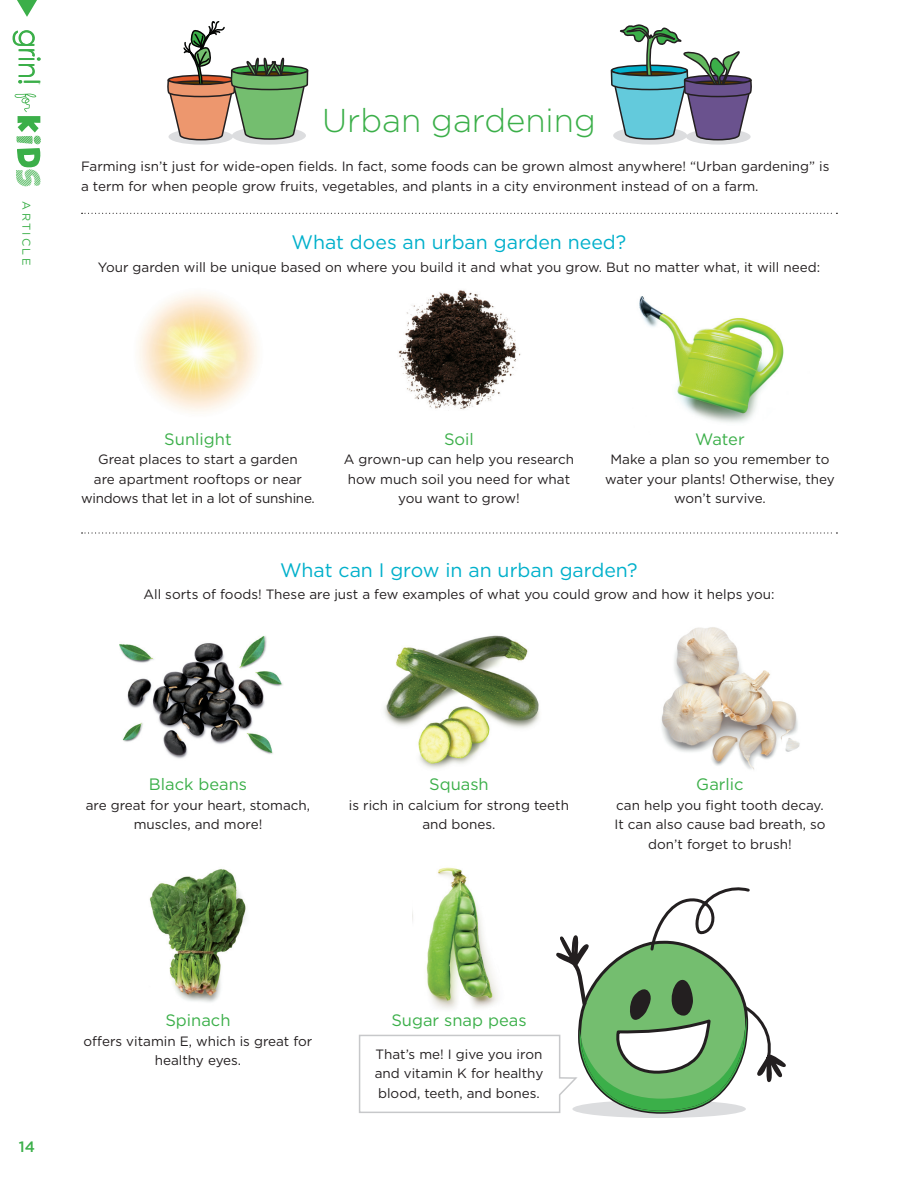
<style>
.page{position:relative;width:918px;height:1188px;background:#fff}
.page>*{position:absolute;margin:0;border:0;box-sizing:border-box;transform-origin:0 0}
.t1{font:300 33px "Gotham";color:#3baf49}
.t2{font:19.5px "Gotham";color:#00b0cb}
.t3{font:16.5px "Gotham";color:#3baf49}
.t4{font:500 15px "Gotham";color:#3baf49}
.t5{font:13.5px/19.5px "Gotham";color:#231f20;text-align:center}
.t6{font:11.25px "Gotham";letter-spacing:.2em;color:#3baf49}
</style>
<div class="page">
<svg style="left:13px;top:30px;width:28px;height:54px"></svg>
<svg style="left:15px;top:94px;width:26px;height:92px"></svg>
<svg style="left:17px;top:0;width:20px;height:17px"></svg>
<img style="left:438px;top:867px;width:29px;height:19px">
<img style="left:639px;top:296px;width:145px;height:127px">
<img style="left:139px;top:293px;width:119px;height:119px">
<img style="left:398px;top:290px;width:123px;height:120px">
<svg style="left:82px;top:532px;width:755px;height:2px"></svg>
<svg style="left:82px;top:213px;width:755px;height:1px"></svg>
<img style="left:661px;top:627px;width:139px;height:143px">
<img style="left:384px;top:635px;width:156px;height:134px">
<img style="left:119px;top:636px;width:164px;height:123px">
<img style="left:149px;top:869px;width:97px;height:133px">
<div style="left:572px;top:1100px;width:174px;height:18px;background:#dcdddf;border-radius:50%"></div>
<svg style="left:359px;top:886px;width:427px;height:230px"></svg>
<div style="left:613px;top:127px;width:74px;height:18px;background:#dcdddf;border-radius:50%"></div>
<div style="left:686px;top:129px;width:65px;height:16px;background:#dcdddf;border-radius:50%"></div>
<svg style="left:610px;top:24px;width:142px;height:117px"></svg>
<div style="left:232px;top:127px;width:74px;height:18px;background:#dcdddf;border-radius:50%"></div>
<div style="left:169px;top:129px;width:64px;height:16px;background:#dcdddf;border-radius:50%"></div>
<svg style="left:167px;top:21px;width:142px;height:120px"></svg>
<p class="t6" style="left:34px;top:201px;width:65px;rotate:90deg">ARTICLE</p>
<h1 class="t1" style="left:322px;top:100px;width:275px">Urban gardening</h1>
<p class="t5" style="left:81px;top:157px;width:750px;text-align:left">Farming isn’t just for wide-open fields. In fact, some foods can be grown almost anywhere! “Urban gardening” is a term for when people grow fruits, vegetables, and plants in a city environment instead of on a farm.</p>
<h2 class="t2" style="left:292px;top:230px;width:336px">What does an urban garden need?</h2>
<p class="t5" style="left:98px;top:257px;width:724px">Your garden will be unique based on where you build it and what you grow. But no matter what, it will need:</p>
<p class="t3" style="left:164px;top:428px;width:69px">Sunlight</p>
<p class="t5" style="left:81px;top:449px;width:235px">Great places to start a garden<br>are apartment rooftops or near windows that let in a lot of sunshine.</p>
<p class="t3" style="left:444px;top:428px;width:31px">Soil</p>
<p class="t5" style="left:344px;top:449px;width:232px">A grown-up can help you research how much soil you need for what you want to grow!</p>
<p class="t3" style="left:695px;top:428px;width:51px">Water</p>
<p class="t5" style="left:605px;top:449px;width:231px">Make a plan so you remember to water your plants! Otherwise, they won’t survive.</p>
<h2 class="t2" style="left:280px;top:558px;width:359px">What can I grow in an urban garden?</h2>
<p class="t5" style="left:143px;top:585px;width:633px">All sorts of foods! These are just a few examples of what you could grow and how it helps you:</p>
<p class="t3" style="left:149px;top:774px;width:100px">Black beans</p>
<p class="t5" style="left:86px;top:795px;width:226px">are great for your heart, stomach, muscles, and more!</p>
<p class="t3" style="left:429px;top:774px;width:61px">Squash</p>
<p class="t5" style="left:349px;top:795px;width:222px">is rich in calcium for strong teeth and bones.</p>
<p class="t3" style="left:696px;top:774px;width:49px">Garlic</p>
<p class="t5" style="left:614px;top:795px;width:213px">can help you fight tooth decay.<br>It can also cause bad breath, so don’t forget to brush!</p>
<p class="t4" style="left:19px;top:1137px;width:18px">14</p>
<p class="t3" style="left:165px;top:1010px;width:67px">Spinach</p>
<p class="t5" style="left:84px;top:1031px;width:230px">offers vitamin E, which is great for healthy eyes.</p>
<p class="t3" style="left:391px;top:1010px;width:137px">Sugar snap peas</p>
<p class="t5" style="left:375px;top:1044px;width:170px;text-align:justify">That’s me! I give you iron and vitamin K for healthy blood, teeth, and bones.</p>
</div>
